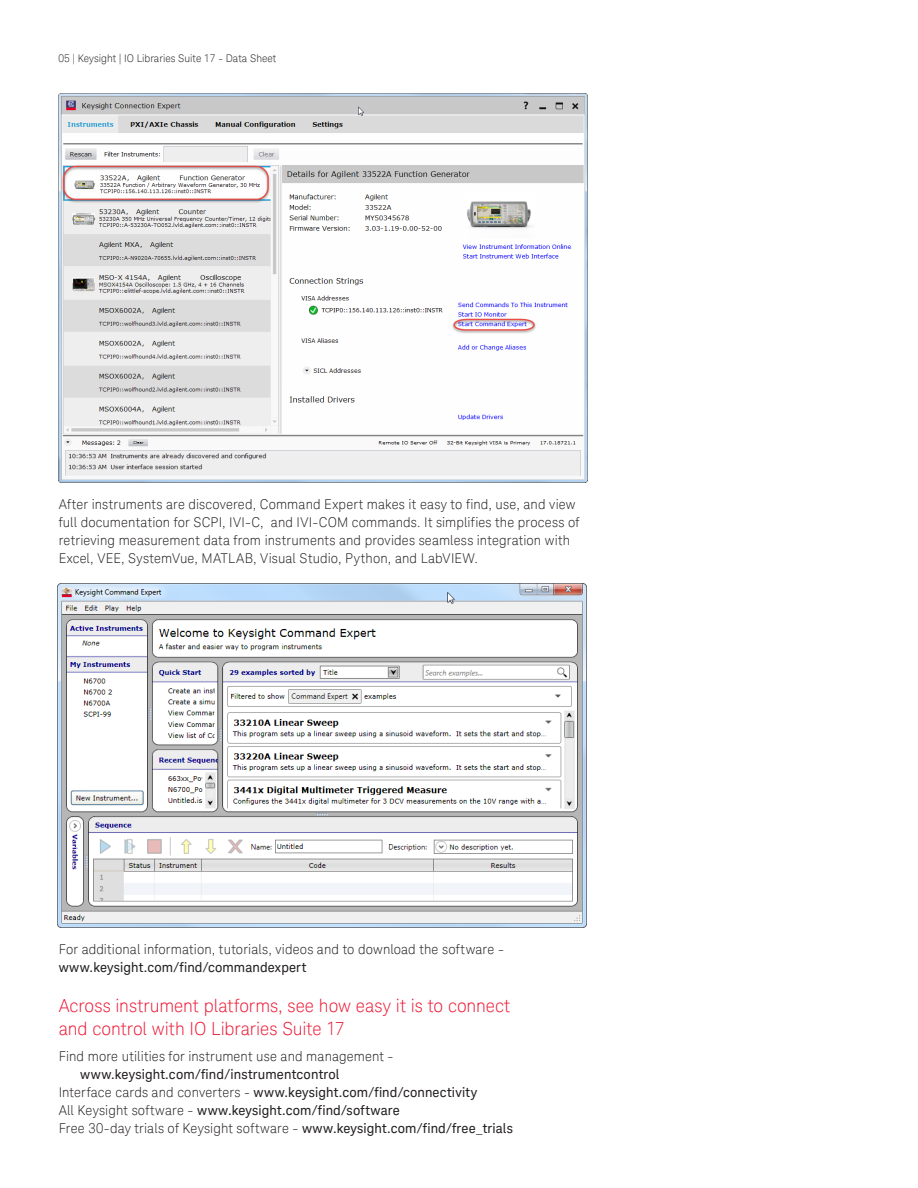
<style>
.page{position:relative;width:918px;height:1188px;background:#fff}
.page>*{position:absolute;margin:0;border:0;box-sizing:border-box;transform-origin:0 0}
.K_Heading_2{font:300 18px/22.5px "Keysight Sans";letter-spacing:-.005em;color:#ed1a36}
.K_Body_Text{font:300 13.5px/18px "Keysight Sans";letter-spacing:.01em;color:#231f20}
.K_Body_Text-2{font:13.5px "Keysight Sans";letter-spacing:.015em;color:#231f20}
.t1{font:300 10.5px "Keysight Sans";color:#231f20}
.s1{font-weight:400}
.s2{font-weight:300}
</style>
<div class="page">
<img style="left:59px;top:94px;width:529px;height:389px">
<img style="left:58px;top:583px;width:529px;height:344px">
<p class="t1" style="left:59px;top:52px;width:219px">05 | Keysight | IO Libraries Suite 17 - Data Sheet</p>
<p class="K_Body_Text" style="left:59px;top:496px;width:522px">After instruments are discovered, Command Expert makes it easy to find, use, and view full documentation for SCPI, IVI-C, and IVI-COM commands. It simplifies the process of retrieving measurement data from instruments and provides seamless integration with Excel, VEE, SystemVue, MATLAB, Visual Studio, Python, and LabVIEW.</p>
<p class="K_Body_Text" style="left:59px;top:940px;width:447px">For additional information, tutorials, videos and to download the software - <span class="s1">www.keysight.com/find/commandexpert</span></p>
<p class="K_Heading_2" style="left:59px;top:994px;width:453px">Across instrument platforms, see how easy it is to connect and control with IO Libraries Suite 17</p>
<p class="K_Body_Text" style="left:80px;top:1047px;width:315px;text-indent:-22px">Find more utilities for instrument use and management - <span class="s1">www.keysight.com/find/instrumentcontrol</span></p>
<p class="K_Body_Text-2" style="left:59px;top:1084px;width:420px"><span class="s2">Interface cards and converters -</span> www.keysight.com/find/connectivity</p>
<p class="K_Body_Text-2" style="left:59px;top:1102px;width:343px"><span class="s2">All Keysight software -</span> www.keysight.com/find/software</p>
<p class="K_Body_Text" style="left:59px;top:1119px;width:456px">Free 30-day trials of Keysight software - <span class="s1">www.keysight.com/find/free_trials</span></p>
</div>
